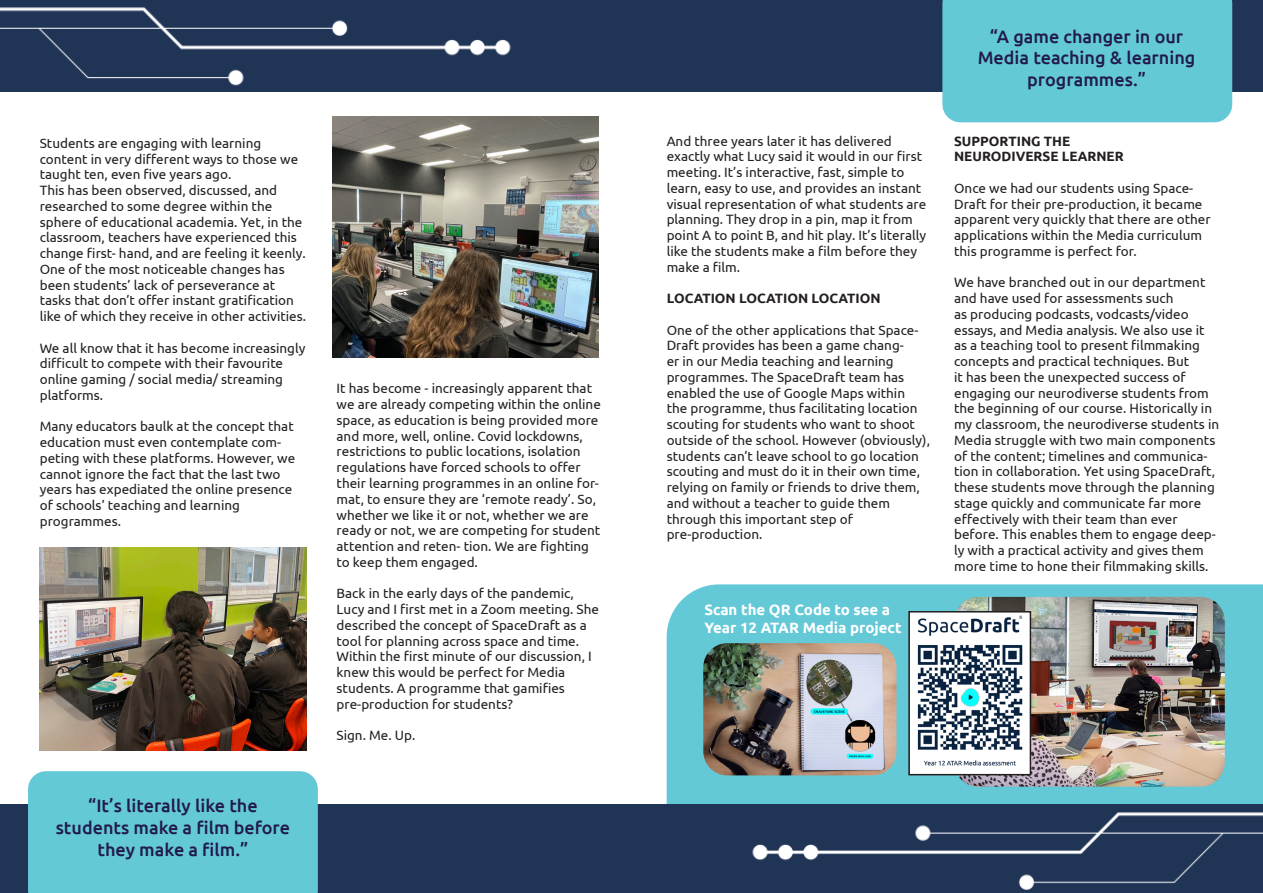
<style>
.page{position:relative;width:1263px;height:893px;background:#fff}
.page>*{position:absolute;margin:0;border:0;box-sizing:border-box;transform-origin:0 0}
.t1{font:500 18px/21.6px "Ubuntu";color:#221a4d;text-align:center}
.t2{font:700 15px "Ubuntu";color:#fff}
.t3{font:13.5px/15.8px "Ubuntu";color:#231f20}
.t4{font:700 13.5px "Ubuntu";color:#231f20}
</style>
<div class="page">
<div style="left:667px;top:584px;width:596px;height:220px;background:#63c9d7"></div>
<div style="left:0;top:0;width:1263px;height:92px;background:#203456"></div>
<div style="left:0;top:804px;width:1263px;height:89px;background:#203456"></div>
<div style="left:28px;top:771px;width:290px;height:122px;background:#63c9d7"></div>
<div style="left:942px;top:0;width:290px;height:122px;background:#63c9d7"></div>
<img style="left:0;top:7px;width:511px;height:79px">
<img style="left:716px;top:758px;width:547px;height:132px">
<img style="left:954px;top:597px;width:271px;height:190px">
<img style="left:703px;top:643px;width:193px;height:132px">
<img style="left:911px;top:614px;width:117px;height:158px">
<div style="left:908px;top:611px;width:123px;height:164px;border:2px solid #231f20"></div>
<img style="left:40px;top:548px;width:266px;height:203px">
<img style="left:332px;top:116px;width:267px;height:241px">
<p class="t3" style="left:40px;top:135px;width:260px">Students are engaging with learning content in very different ways to those we taught ten, even five years ago.</p>
<p class="t3" style="left:40px;top:182px;width:268px">This has been observed, discussed, and researched to some degree within the sphere of educational academia. Yet, in the classroom, teachers have experienced this change first- hand, and are feeling it keenly.<br>One of the most noticeable changes has been students’ lack of perseverance at tasks that don’t offer instant gratification like of which they receive in other activities.</p>
<p class="t3" style="left:40px;top:340px;width:267px">We all know that it has become increasingly difficult to compete with their favourite online gaming / social media/ streaming platforms.</p>
<p class="t3" style="left:40px;top:418px;width:257px">Many educators baulk at the concept that education must even contemplate com&shy;peting with these platforms. However, we cannot ignore the fact that the last two years has expediated the online presence of schools’ teaching and learning</p>
<p class="t3" style="left:40px;top:513px;width:83px">programmes.</p>
<p class="t1" style="left:88px;top:794px;width:171px">“It’s literally like the</p>
<p class="t1" style="left:56px;top:816px;width:236px">students make a film before they make a film.”</p>
<p class="t3" style="left:337px;top:380px;width:266px">It has become - increasingly apparent that we are already competing within the online space, as education is being provided more and more, well, online. Covid lockdowns, restrictions to public locations, isolation regulations have forced schools to offer their learning programmes in an online for&shy;mat, to ensure they are ‘remote ready’. So, whether we like it or not, whether we are ready or not, we are competing for student attention and reten- tion. We are fighting to keep them engaged.</p>
<p class="t3" style="left:337px;top:585px;width:264px">Back in the early days of the pandemic, Lucy and I first met in a Zoom meeting. She described the concept of SpaceDraft as a tool for planning across space and time.</p>
<p class="t3" style="left:337px;top:648px;width:257px">Within the first minute of our discussion, I knew this would be perfect for Media</p>
<p class="t3" style="left:337px;top:680px;width:230px">students. A programme that gamifies pre-production for students?</p>
<p class="t3" style="left:337px;top:727px;width:80px">Sign. Me. Up.</p>
<p class="t3" style="left:667px;top:132px;width:261px">And three years later it has delivered exactly what Lucy said it would in our first meeting. It’s interactive, fast, simple to learn, easy to use, and provides an instant visual representation of what students are planning. They drop in a pin, map it from point A to point B, and hit play. It’s literally like the students make a film before they make a film.</p>
<p class="t4" style="left:667px;top:290px;width:216px">LOCATION LOCATION LOCATION</p>
<p class="t3" style="left:667px;top:321px;width:265px">One of the other applications that Space-Draft provides has been a game chang-<br>er in our Media teaching and learning programmes. The SpaceDraft team has enabled the use of Google Maps within<br>the programme, thus facilitating location scouting for students who want to shoot outside of the school. However (obviously), students can’t leave school to go location scouting and must do it in their own time, relying on family or friends to drive them, and without a teacher to guide them through this important step of</p>
<p class="t3" style="left:667px;top:526px;width:97px">pre-production.</p>
<p class="t2" style="left:704px;top:600px;width:187px">Scan the QR Code to see a</p>
<p class="t2" style="left:704px;top:618px;width:199px">Year 12 ATAR Media project</p>
<p class="t1" style="left:978px;top:25px;width:219px">“A game changer in our<br>Media teaching &amp; learning programmes.”</p>
<p class="t4" style="left:954px;top:133px;width:118px">SUPPORTING THE</p>
<p class="t4" style="left:954px;top:148px;width:171px">NEURODIVERSE LEARNER</p>
<p class="t3" style="left:954px;top:180px;width:258px">Once we had our students using Space-Draft for their pre-production, it became apparent very quickly that there are other applications within the Media curriculum this programme is perfect for.</p>
<p class="t3" style="left:954px;top:274px;width:267px">We have branched out in our department and have used for assessments such<br>as producing podcasts, vodcasts/video essays, and Media analysis. We also use it as a teaching tool to present filmmaking concepts and practical techniques. But<br>it has been the unexpected success of engaging our neurodiverse students from the beginning of our course. Historically in my classroom, the neurodiverse students in Media struggle with two main components of the content; timelines and communica&shy;tion in collaboration. Yet using SpaceDraft, these students move through the planning stage quickly and communicate far more</p>
<p class="t3" style="left:954px;top:511px;width:225px">effectively with their team than ever</p>
<p class="t3" style="left:954px;top:526px;width:263px">before. This enables them to engage deep&shy;ly with a practical activity and gives them more time to hone their filmmaking skills.</p>
</div>
